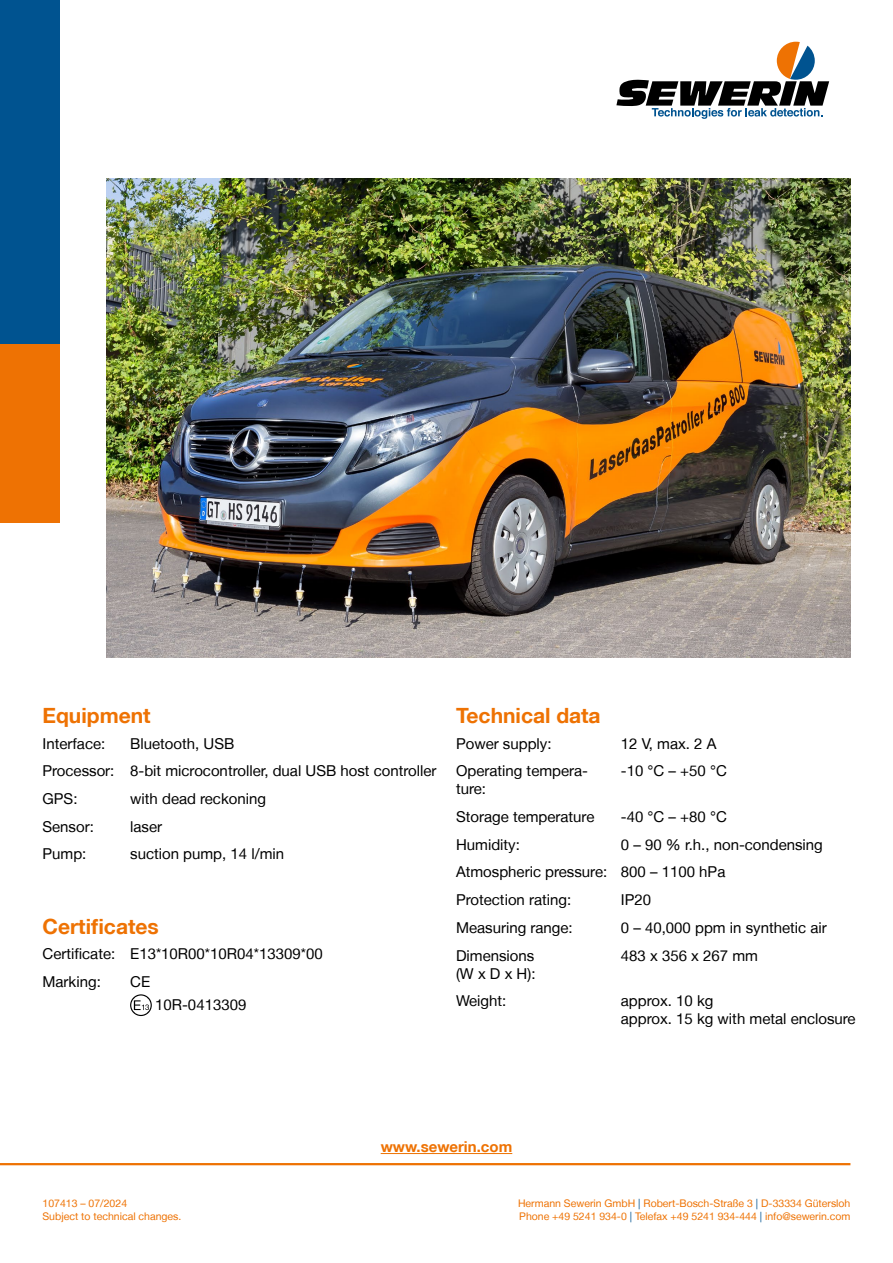
<style>
.page{position:relative;width:893px;height:1263px;background:#fff}
.page>*{position:absolute;margin:0;border:0;box-sizing:border-box;transform-origin:0 0}
.t1{font:700 21px "Helvetica Neue LT";color:#ee7203}
.t2{font:15px/27.8px "Helvetica Neue LT";color:#000}
.t3{font:700 15px "Helvetica Neue LT";color:#ee7203}
.t4{font:10.5px/13.5px "Helvetica Neue LT";color:#ee7203}
.s1{color:#005390}
</style>
<div class="page">
<svg style="left:616px;top:42px;width:213px;height:77px"></svg>
<div style="left:0;top:0;width:60px;height:344px;background:#005390"></div>
<div style="left:0;top:344px;width:60px;height:179px;background:#ee7203"></div>
<hr style="left:381px;top:1153px;width:131px;height:1px;background:#ee7203">
<hr style="left:0;top:1163px;width:850px;height:2px;background:#ee7203">
<img style="left:106px;top:179px;width:744px;height:478px">
<svg style="left:130px;top:994px;width:22px;height:22px"></svg>
<h1 class="t1" style="left:43px;top:703px;width:110px">Equipment</h1>
<p class="t2" style="left:43px;top:729px;width:64px">Interface:</p>
<p class="t2" style="left:43px;top:729px;width:396px;text-indent:88px">Bluetooth, USB<br>Processor: 8-bit microcontroller, dual USB host controller<br>GPS:</p>
<p class="t2" style="left:130px;top:785px;width:137px">with dead reckoning</p>
<p class="t2" style="left:43px;top:812px;width:53px">Sensor:</p>
<p class="t2" style="left:130px;top:812px;width:33px">laser</p>
<p class="t2" style="left:43px;top:840px;width:45px">Pump:</p>
<p class="t2" style="left:130px;top:840px;width:155px">suction pump, 14 l/min</p>
<h1 class="t1" style="left:43px;top:914px;width:118px">Certificates</h1>
<p class="t2" style="left:43px;top:940px;width:282px">Certificate: E13*10R00*10R04*13309*00<br>Marking:</p>
<p class="t2" style="left:130px;top:968px;width:21px">CE</p>
<p class="t2" style="left:155px;top:990px;width:93px">10R-0413309</p>
<h1 class="t1" style="left:456px;top:703px;width:146px">Technical data</h1>
<p class="t2" style="left:456px;top:729px;width:97px">Power supply:</p>
<p class="t2" style="left:621px;top:729px;width:97px">12 V, max. 2 A</p>
<p class="t2" style="left:456px;top:762px;width:133px;line-height:18px">Operating tempera&shy;ture:</p>
<p class="t2" style="left:621px;top:757px;width:108px">-10 °C – +50 °C</p>
<p class="t2" style="left:456px;top:803px;width:140px">Storage temperature</p>
<p class="t2" style="left:621px;top:803px;width:108px">-40 °C – +80 °C</p>
<p class="t2" style="left:456px;top:830px;width:65px">Humidity:</p>
<p class="t2" style="left:456px;top:830px;width:368px;text-indent:165px">0 – 90 % r.h., non-condensing<br>Atmospheric pressure: 800 – 1100 hPa<br>Protection rating:</p>
<p class="t2" style="left:621px;top:886px;width:32px">IP20</p>
<p class="t2" style="left:456px;top:913px;width:118px">Measuring range:</p>
<p class="t2" style="left:621px;top:913px;width:207px">0 – 40,000 ppm in synthetic air</p>
<p class="t2" style="left:456px;top:946px;width:81px;line-height:18px">Dimensions (W x D x H):</p>
<p class="t2" style="left:621px;top:941px;width:139px">483 x 356 x 267 mm</p>
<p class="t2" style="left:456px;top:987px;width:52px">Weight:</p>
<p class="t2" style="left:621px;top:992px;width:236px;line-height:18px">approx. 10 kg<br>approx. 15 kg with metal enclosure</p>
<p class="t3" style="left:381px;top:1138px;width:133px">www.sewerin.com</p>
<p class="t4" style="left:43px;top:1196px;width:140px">107413 – 07/2024<br>Subject to technical changes.</p>
<p class="t4" style="left:518px;top:1196px;width:334px">Hermann Sewerin GmbH <span class="s1">|</span> Robert-Bosch-Straße 3 <span class="s1">|</span> D-33334 Gütersloh<br>Phone +49 5241 934-0 <span class="s1">|</span> Telefax +49 5241 934-444 <span class="s1">|</span> info@sewerin.com</p>
</div>
